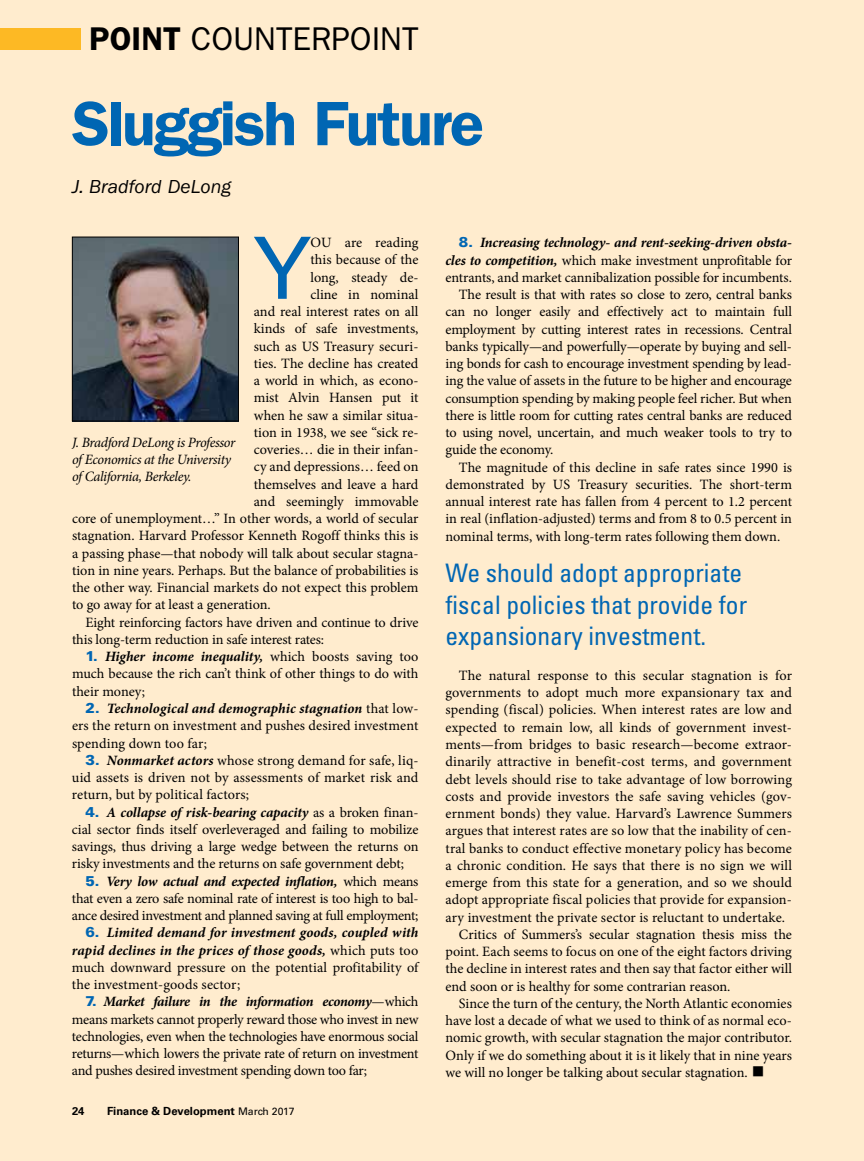
<style>
.page{position:relative;width:864px;height:1161px;background:#ffecce}
.page>*{position:absolute;margin:0;border:0;box-sizing:border-box;transform-origin:0 0}
.t1{font:85.95px "Univers LT Std";color:#0066b3}
.t2{font:600 63px "ITC Franklin Gothic Std";letter-spacing:-.035em;color:#0066b3}
.t3{font:34.5px "Minion Pro";color:#000}
.t4{font:33px "ITC Franklin Gothic Std";color:#000}
.t5{font:condensed 25.5px/31.5px "Univers LT Std";color:#0066b3}
.t6{font:italic 19.5px "ITC Franklin Gothic Std";color:#000}
.t7{font:14.25px/17.2px "Minion Pro";color:#000;text-align:justify}
.t8{font:italic 14.25px/17.2px "Minion Pro";letter-spacing:-.03em;color:#000}
.t9{font:italic 700 14.25px "Minion Pro";letter-spacing:-.01em;color:#000}
.t10{font:700 11.25px "Univers LT Std";color:#000}
.s1{font-weight:600}
.s2{font-family:"Univers LT Std";font-weight:900;color:#0066b3}
.s3{font-weight:700;font-style:italic}
.s4{font-weight:400;font-size:10.5px}
.s5{font-family:"Univers LT Std";font-weight:900;font-style:normal;color:#0066b3}
</style>
<div class="page">
<div style="left:0;top:28px;width:81px;height:21px;background:#fdb924"></div>
<img style="left:74px;top:239px;width:163px;height:180px">
<div style="left:72px;top:237px;width:167px;height:184px;border:1px solid #000"></div>
<h3 class="t4" style="left:89px;top:19px;width:331px"><span class="s1">POINT</span> COUNTERPOINT</h3>
<h2 class="t2" style="left:72px;top:86px;width:414px">Sluggish Future</h2>
<h3 class="t6" style="left:72px;top:176px;width:161px">J. Bradford DeLong</h3>
<h1 class="t1" style="left:253px;top:217px;width:59px">Y</h1>
<p class="t7" style="left:311px;top:234px;width:109px">OU are reading</p>
<p class="t7" style="left:311px;top:251px;width:109px">this because of the</p>
<p class="t7" style="left:311px;top:268px;width:109px">long, steady de-</p>
<p class="t7" style="left:311px;top:286px;width:109px">cline in nominal</p>
<p class="t7" style="left:254px;top:303px;width:166px">and real interest rates on all</p>
<p class="t7" style="left:254px;top:320px;width:166px">kinds of safe investments,</p>
<p class="t7" style="left:254px;top:337px;width:166px">such as US Treasury securi-</p>
<p class="t7" style="left:254px;top:355px;width:166px">ties. The decline has created</p>
<p class="t7" style="left:254px;top:372px;width:166px">a world in which, as econo-</p>
<p class="t7" style="left:254px;top:389px;width:166px">mist Alvin Hansen put it</p>
<p class="t7" style="left:254px;top:407px;width:166px">when he saw a similar situa-</p>
<p class="t7" style="left:254px;top:424px;width:166px">tion in 1938, we see “sick re-</p>
<p class="t7" style="left:254px;top:441px;width:166px">coveries… die in their infan-</p>
<p class="t7" style="left:254px;top:458px;width:166px">cy and depressions… feed on</p>
<p class="t7" style="left:254px;top:476px;width:166px">themselves and leave a hard</p>
<p class="t7" style="left:254px;top:493px;width:166px">and seemingly immovable</p>
<p class="t7" style="left:72px;top:510px;width:348px">core of unemployment…” In other words, a world of secular</p>
<p class="t7" style="left:72px;top:527px;width:348px">stagnation. Harvard Professor Kenneth Rogoff thinks this is</p>
<p class="t7" style="left:72px;top:545px;width:348px">a passing phase—that nobody will talk about secular stagna-</p>
<p class="t7" style="left:72px;top:562px;width:348px">tion in nine years. Perhaps. But the balance of probabilities is</p>
<p class="t7" style="left:72px;top:579px;width:348px">the other way. Financial markets do not expect this problem</p>
<p class="t7" style="left:72px;top:596px;width:200px">to go away for at least a generation.</p>
<p class="t7" style="left:85px;top:614px;width:334px">Eight reinforcing factors have driven and continue to drive</p>
<p class="t7" style="left:72px;top:631px;width:254px">this long-term reduction in safe interest rates:</p>
<p class="t7" style="left:72px;top:648px;width:348px;text-indent:13px"><span class="s2">1.</span> <span class="s3">Higher income inequality,</span> which boosts saving too much because the rich can’t think of other things to do with their money;</p>
<p class="t7" style="left:72px;top:700px;width:348px;text-indent:13px"><span class="s2">2.</span> <span class="s3">Technological and demographic stagnation</span> that low&shy;ers the return on investment and pushes desired investment spending down too far;</p>
<p class="t7" style="left:72px;top:752px;width:348px;text-indent:14px"><span class="s2">3.</span> <span class="s3">Nonmarket actors</span> whose strong demand for safe, liq&shy;uid assets is driven not by assessments of market risk and return, but by political factors;</p>
<p class="t7" style="left:72px;top:803px;width:348px;text-indent:13px"><span class="s2">4.</span> <span class="s3">A collapse of risk-bearing capacity</span> as a broken finan&shy;cial sector finds itself overleveraged and failing to mobilize savings, thus driving a large wedge between the returns on risky investments and the returns on safe government debt;</p>
<p class="t7" style="left:72px;top:872px;width:348px;text-indent:13px"><span class="s2">5.</span> <span class="s3">Very low actual and expected inflation,</span> which means that even a zero safe nominal rate of interest is too high to bal&shy;ance desired investment and planned saving at full employment;</p>
<p class="t7" style="left:72px;top:924px;width:348px;text-indent:13px"><span class="s2">6.</span> <span class="s3">Limited demand for investment goods, coupled with rapid declines in the prices of those goods,</span> which puts too much downward pressure on the potential profitability of the investment-goods sector;</p>
<p class="t7" style="left:72px;top:993px;width:348px;text-indent:13px"><span class="s2">7.</span> <span class="s3">Market failure in the information economy</span>—which means markets cannot properly reward those who invest in new technologies, even when the technologies have enormous social returns—which lowers the private rate of return on investment and pushes desired investment spending down too far;</p>
<p class="t8" style="left:72px;top:434px;width:165px">J. Bradford DeLong is Professor of Economics at the University of California, Berkeley.</p>
<p class="t10" style="left:72px;top:1105px;width:14px">24</p>
<p class="t10" style="left:107px;top:1105px;width:189px">Finance &amp; Development <span class="s4">March 2017</span></p>
<p class="t9" style="left:459px;top:233px;width:334px"><span class="s5">8.</span> Increasing technology- and rent-seeking-driven obsta-</p>
<p class="t7" style="left:445px;top:252px;width:348px"><span class="s3">cles to competition,</span> which make investment unprofitable for</p>
<p class="t7" style="left:445px;top:269px;width:348px">entrants, and market cannibalization possible for incumbents.</p>
<p class="t7" style="left:459px;top:286px;width:335px">The result is that with rates so close to zero, central banks</p>
<p class="t7" style="left:445px;top:303px;width:348px">can no longer easily and effectively act to maintain full</p>
<p class="t7" style="left:445px;top:321px;width:348px">employment by cutting interest rates in recessions. Central</p>
<p class="t7" style="left:445px;top:338px;width:348px">banks typically—and powerfully—operate by buying and sell-</p>
<p class="t7" style="left:445px;top:355px;width:348px">ing bonds for cash to encourage investment spending by lead-</p>
<p class="t7" style="left:445px;top:372px;width:348px">ing the value of assets in the future to be higher and encourage</p>
<p class="t7" style="left:445px;top:390px;width:348px">consumption spending by making people feel richer. But when</p>
<p class="t7" style="left:445px;top:407px;width:348px">there is little room for cutting rates central banks are reduced</p>
<p class="t7" style="left:445px;top:424px;width:348px">to using novel, uncertain, and much weaker tools to try to</p>
<p class="t7" style="left:445px;top:441px;width:109px">guide the economy.</p>
<p class="t7" style="left:459px;top:459px;width:335px">The magnitude of this decline in safe rates since 1990 is</p>
<p class="t7" style="left:445px;top:476px;width:348px">demonstrated by US Treasury securities. The short-term</p>
<p class="t7" style="left:445px;top:493px;width:348px">annual interest rate has fallen from 4 percent to 1.2 percent</p>
<p class="t7" style="left:445px;top:510px;width:348px">in real (inflation-adjusted) terms and from 8 to 0.5 percent in</p>
<p class="t7" style="left:445px;top:528px;width:336px">nominal terms, with long-term rates following them down.</p>
<h3 class="t5" style="left:446px;top:557px;width:303px">We should adopt appropriate fiscal policies that provide for expansionary investment.</h3>
<p class="t7" style="left:459px;top:667px;width:334px">The natural response to this secular stagnation is for</p>
<p class="t7" style="left:445px;top:684px;width:348px">governments to adopt much more expansionary tax and</p>
<p class="t7" style="left:445px;top:701px;width:348px">spending (fiscal) policies. When interest rates are low and</p>
<p class="t7" style="left:445px;top:719px;width:348px">expected to remain low, all kinds of government invest-</p>
<p class="t7" style="left:445px;top:736px;width:348px">ments—from bridges to basic research—become extraor-</p>
<p class="t7" style="left:445px;top:753px;width:348px">dinarily attractive in benefit-cost terms, and government</p>
<p class="t7" style="left:445px;top:770px;width:348px">debt levels should rise to take advantage of low borrowing</p>
<p class="t7" style="left:445px;top:788px;width:348px">costs and provide investors the safe saving vehicles (gov-</p>
<p class="t7" style="left:445px;top:805px;width:348px">ernment bonds) they value. Harvard’s Lawrence Summers</p>
<p class="t7" style="left:445px;top:822px;width:348px">argues that interest rates are so low that the inability of cen-</p>
<p class="t7" style="left:445px;top:839px;width:348px">tral banks to conduct effective monetary policy has become</p>
<p class="t7" style="left:445px;top:857px;width:348px">a chronic condition. He says that there is no sign we will</p>
<p class="t7" style="left:445px;top:874px;width:348px">emerge from this state for a generation, and so we should</p>
<p class="t7" style="left:445px;top:891px;width:348px">adopt appropriate fiscal policies that provide for expansion-</p>
<p class="t7" style="left:445px;top:908px;width:341px">ary investment the private sector is reluctant to undertake.</p>
<p class="t7" style="left:459px;top:926px;width:334px">Critics of Summers’s secular stagnation thesis miss the</p>
<p class="t7" style="left:445px;top:943px;width:348px">point. Each seems to focus on one of the eight factors driving</p>
<p class="t7" style="left:445px;top:960px;width:348px">the decline in interest rates and then say that factor either will</p>
<p class="t7" style="left:445px;top:977px;width:287px">end soon or is healthy for some contrarian reason.</p>
<p class="t7" style="left:459px;top:995px;width:334px">Since the turn of the century, the North Atlantic economies</p>
<p class="t7" style="left:445px;top:1012px;width:348px">have lost a decade of what we used to think of as normal eco-</p>
<p class="t7" style="left:445px;top:1029px;width:348px">nomic growth, with secular stagnation the major contributor.</p>
<p class="t7" style="left:445px;top:1047px;width:348px">Only if we do something about it is it likely that in nine years</p>
<p class="t7" style="left:445px;top:1064px;width:304px">we will no longer be talking about secular stagnation.</p>
<h3 class="t3" style="left:751px;top:1046px;width:16px">■</h3>
</div>
